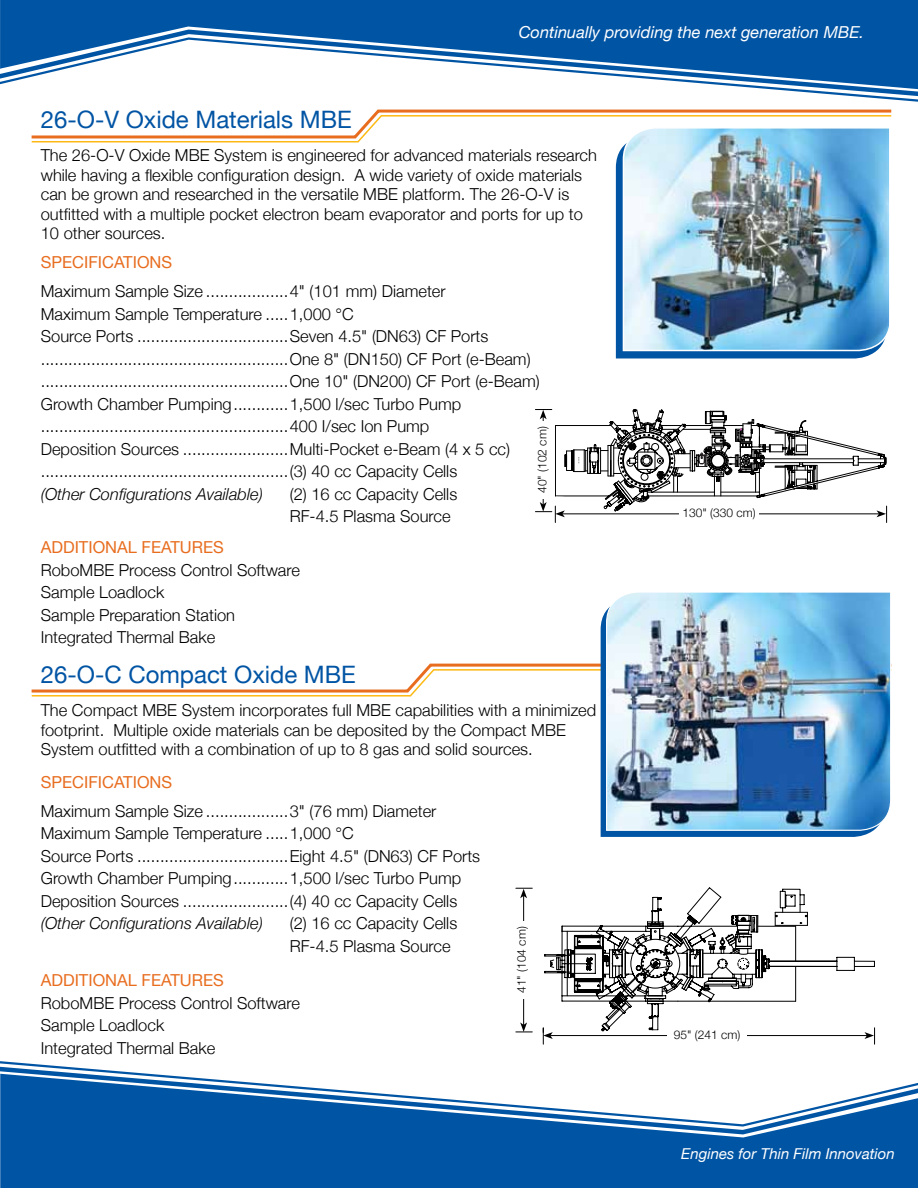
<style>
.page{position:relative;width:918px;height:1188px;background:#fff}
.page>*{position:absolute;margin:0;border:0;box-sizing:border-box;transform-origin:0 0}
.t1{font:24px "Helvetica Neue";color:#0054a4}
.t2{font:300 16.5px/22.5px "Helvetica Neue";color:#000}
.t3{font:16.5px "Helvetica Neue";color:#e86d1f}
.t4{font:italic 300 16.5px "Helvetica Neue";color:#000}
.t5{font:italic 16.5px "Helvetica Neue";color:#fff}
.t6{font:500 15.3px "Helvetica Neue";color:#231f20}
.t7{font:italic 15px "Helvetica Neue";color:#fff}
.t8{font:300 12px "Helvetica Neue";color:#000}
.t9{font:500 8.4px "Helvetica Neue";color:#231f20}
</style>
<div class="page">
<div style="left:1px;top:1137px;width:917px;height:51px;background:#0054a4"></div>
<div style="left:1px;top:1128px;width:917px;height:9px;background:#0054a4"></div>
<svg style="left:0;top:1061px;width:918px;height:67px"></svg>
<hr style="left:0;top:1074px;width:1px;height:114px;background:#0054a4">
<svg style="left:31px;top:662px;width:570px;height:35px"></svg>
<svg style="left:769px;top:89px;width:149px;height:11px"></svg>
<svg style="left:0;top:0;width:918px;height:89px;fill:#0054a4"></svg>
<svg style="left:601px;top:612px;width:272px;height:225px;background:#0859a6"></svg>
<img style="left:605px;top:592px;width:287px;height:239px">
<div style="left:616px;top:148px;width:259px;height:210px;background:#0054a4"></div>
<img style="left:622px;top:143px;width:267px;height:209px">
<svg style="left:31px;top:109px;width:861px;height:34px"></svg>
<svg style="left:535px;top:409px;width:352px;height:114px"></svg>
<div style="left:679px;top:506px;width:80px;height:17px;background:#fff"></div>
<div style="left:535px;top:421px;width:15px;height:78px;background:#fff"></div>
<svg style="left:543px;top:887px;width:332px;height:157px"></svg>
<hr style="left:523px;top:896px;width:1px;height:129px;background:#000">
<svg style="left:516px;top:1022px;width:16px;height:11px"></svg>
<svg style="left:516px;top:888px;width:16px;height:10px"></svg>
<div style="left:667px;top:1028px;width:80px;height:17px;background:#fff"></div>
<div style="left:514px;top:921px;width:20px;height:78px;background:#fff"></div>
<p class="t5" style="left:519px;top:22px;width:347px">Continually providing the next generation MBE.</p>
<h1 class="t1" style="left:41px;top:105px;width:313px">26-O-V OXIDE MATERIALS MBE</h1>
<p class="t2" style="left:41px;top:145px;width:558px;line-height:19.5px">The 26-O-V Oxide MBE System is engineered for advanced materials research while having a flexible configuration design. A wide variety of oxide materials can be grown and researched in the versatile MBE platform. The 26-O-V is outfitted with a multiple pocket electron beam evaporator and ports for up to 10 other sources.</p>
<p class="t3" style="left:41px;top:252px;width:130px">SPECIFICATIONS</p>
<p class="t2" style="left:41px;top:280px;width:501px">Maximum Sample Size ..................4" (101 mm) Diameter<br>Maximum Sample Temperature .....1,000 °C<br>Source Ports .................................Seven 4.5" (DN63) CF Ports ......................................................One 8" (DN150) CF Port (e-Beam) ......................................................One 10" (DN200) CF Port (e-Beam)<br>Growth Chamber Pumping............1,500 l/sec Turbo Pump ......................................................400 I/sec Ion Pump<br>Deposition Sources .......................Multi-Pocket e-Beam (4 x 5 cc) ......................................................(3) 40 cc Capacity Cells</p>
<p class="t4" style="left:41px;top:484px;width:224px">(Other Configurations Available)</p>
<p class="t2" style="left:290px;top:482px;width:169px">(2) 16 cc Capacity Cells<br>RF-4.5 Plasma Source</p>
<p class="t8" style="left:535px;top:493px;width:68px;rotate:-90deg">40" (102 cm)</p>
<p class="t9" style="left:540px;top:482px;width:50px;rotate:-90deg">40" (102 cm)</p>
<p class="t3" style="left:41px;top:537px;width:163px">ADDITIO NAL FEATURES</p>
<p class="t2" style="left:41px;top:558px;width:261px">RoboMBE Process Control Software<br>Sample Loadlock<br>Sample Preparation Station<br>Integrated Thermal Bake</p>
<h1 class="t1" style="left:41px;top:661px;width:317px">26-O-C COMPACT OXIDE MBE</h1>
<p class="t2" style="left:41px;top:700px;width:557px;line-height:19.5px">The Compact MBE System incorporates full MBE capabilities with a minimized footprint. Multiple oxide materials can be deposited by the Compact MBE<br>System outfitted with a combination of up to 8 gas and solid sources.</p>
<p class="t3" style="left:41px;top:772px;width:130px">SPECIFICATIONS</p>
<p class="t2" style="left:41px;top:799px;width:441px">Maximum Sample Size ..................3" (76 mm) Diameter Maximum Sample Temperature .....1,000 °C<br>Source Ports .................................Eight 4.5" (DN63) CF Ports Growth Chamber Pumping............1,500 l/sec Turbo Pump Deposition Sources .......................(4) 40 cc Capacity Cells</p>
<p class="t4" style="left:41px;top:914px;width:224px">(Other Configurations Available)</p>
<p class="t2" style="left:290px;top:912px;width:169px">(2) 16 cc Capacity Cells<br>RF-4.5 Plasma Source</p>
<p class="t3" style="left:41px;top:971px;width:163px">ADDITIO NAL FEATURES</p>
<p class="t2" style="left:41px;top:992px;width:261px">RoboMBE Process Control Software<br>Sample Loadlock<br>Integrated Thermal Bake</p>
<p class="t8" style="left:514px;top:993px;width:68px;rotate:-90deg">41" (104 cm)</p>
<p class="t8" style="left:682px;top:506px;width:75px">130" (330 cm)</p>
<p class="t9" style="left:678px;top:508px;width:54px">130" (330 cm)</p>
<p class="t6" style="left:668px;top:1026px;width:90px">95" (241 cm)</p>
<p class="t8" style="left:674px;top:1028px;width:68px">95" (241 cm)</p>
<p class="t7" style="left:681px;top:1144px;width:215px">Engines for Thin Film Innovation</p>
</div>
